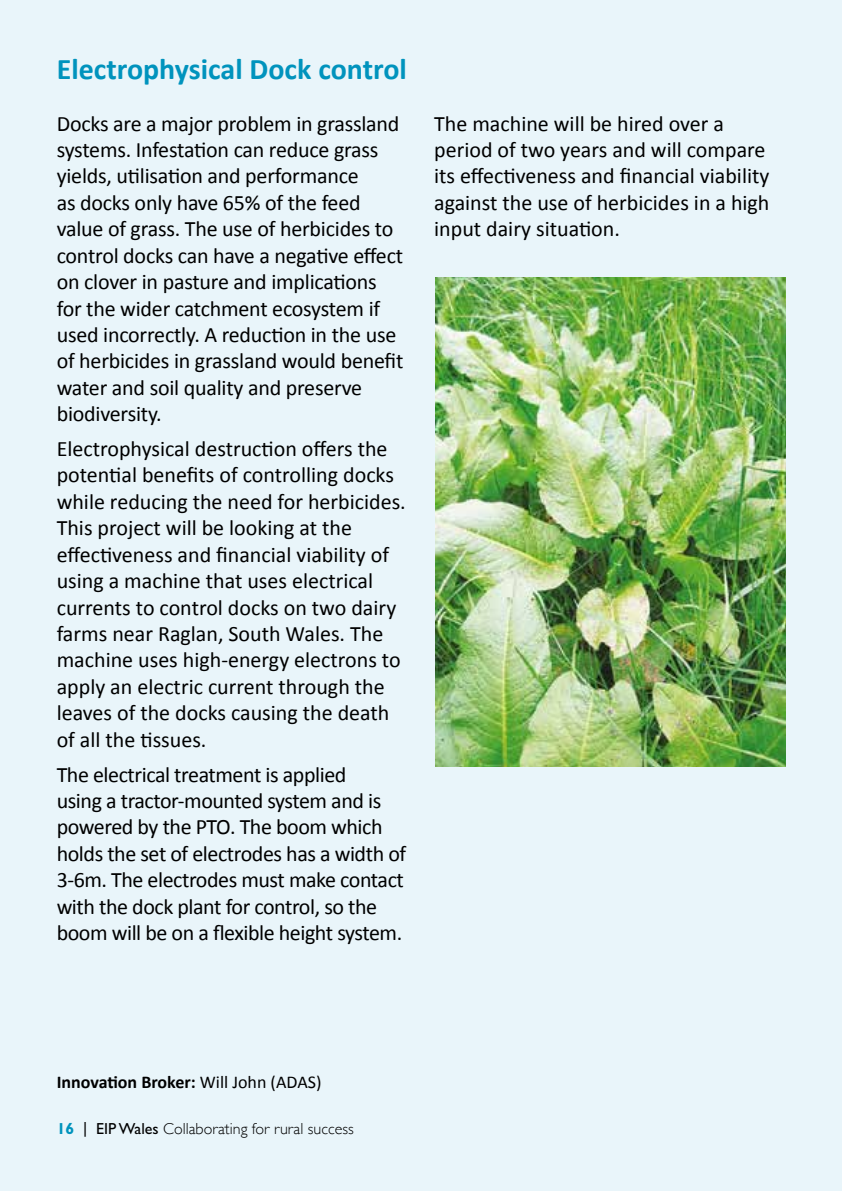
<style>
.page{position:relative;width:842px;height:1191px;background:#e9f5fa}
.page>*{position:absolute;margin:0;border:0;box-sizing:border-box;transform-origin:0 0}
.t1{font:700 30px "Calibri";color:#0093bd}
.t2{font:22px/26.4px "Calibri";letter-spacing:-.01em;color:#000}
.t3{font:700 18px "Calibri";color:#000}
.t4{font:300 16px "Gill Sans";color:#000}
.s1{font-weight:400}
.s2{font-weight:700;color:#0093bd}
.s3{font-family:"Gill Sans CE";font-weight:400}
</style>
<div class="page">
<img style="left:435px;top:277px;width:350px;height:489px">
<h1 class="t1" style="left:57px;top:50px;width:352px">Electrophysical Dock control</h1>
<p class="t2" style="left:57px;top:110px;width:348px">Docks are a major problem in grassland systems. Infestation can reduce grass yields, utilisation and performance<br>as docks only have 65% of the feed value of grass. The use of herbicides to control docks can have a negative effect on clover in pasture and implications for the wider catchment ecosystem if used incorrectly. A reduction in the use of herbicides in grassland would benefit water and soil quality and preserve biodiversity.</p>
<p class="t2" style="left:57px;top:435px;width:351px">Electrophysical destruction offers the potential benefits of controlling docks while reducing the need for herbicides.<br>This project will be looking at the effectiveness and financial viability of using a machine that uses electrical currents to control docks on two dairy farms near Raglan, South Wales. The machine uses high-energy electrons to apply an electric current through the leaves of the docks causing the death of all the tissues.</p>
<p class="t2" style="left:57px;top:761px;width:351px">The electrical treatment is applied<br>using a tractor-mounted system and is powered by the PTO. The boom which holds the set of electrodes has a width of 3-6m. The electrodes must make contact with the dock plant for control, so the boom will be on a flexible height system.</p>
<p class="t2" style="left:434px;top:110px;width:337px">The machine will be hired over a period of two years and will compare its effectiveness and financial viability against the use of herbicides in a high input dairy situation.</p>
<p class="t3" style="left:57px;top:1070px;width:266px">Innovation Broker: <span class="s1">Will John (ADAS)</span></p>
<p class="t4" style="left:57px;top:1116px;width:299px"><span class="s2">16</span> <span class="s1">|</span> <span class="s3">EIP Wales</span> Collaborating for rural success</p>
</div>
